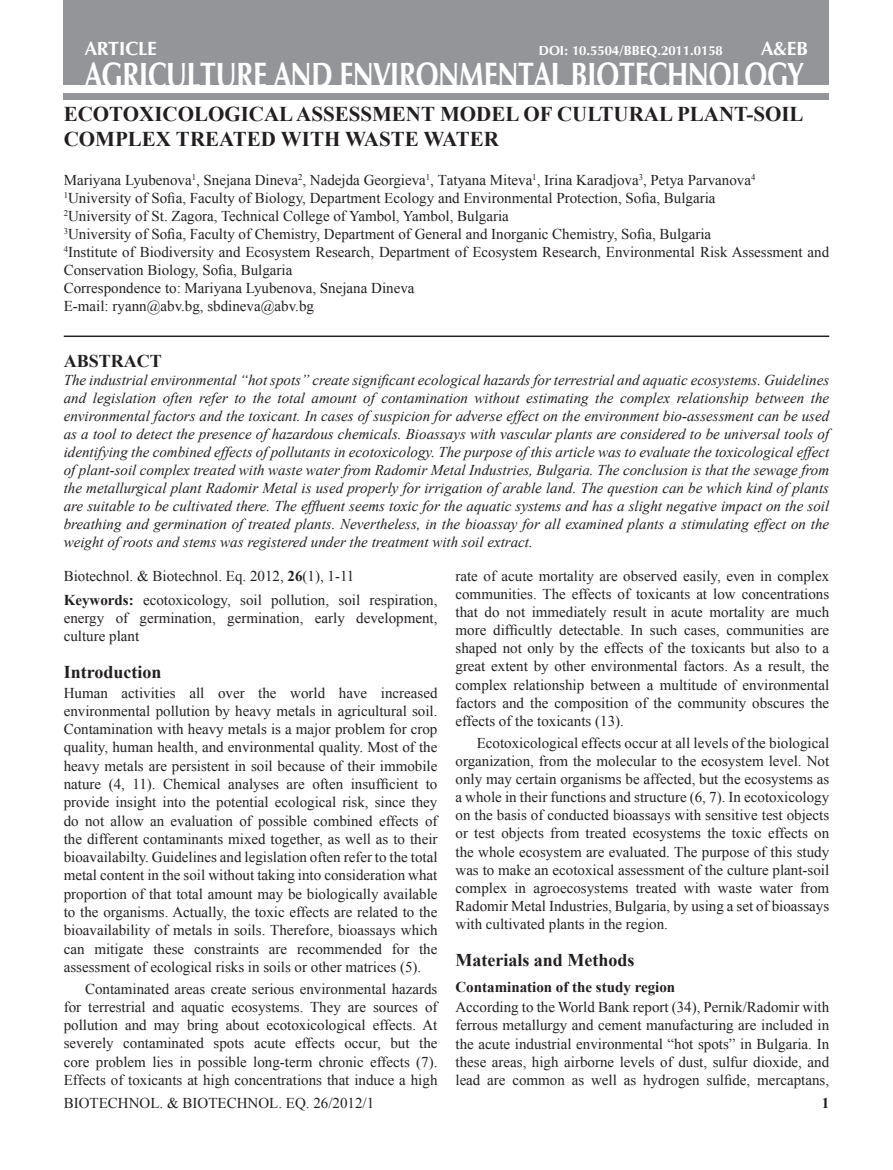
<style>
.page{position:relative;width:893px;height:1170px;background:#fff}
.page>*{position:absolute;margin:0;border:0;box-sizing:border-box;transform-origin:0 0}
.t1{font:700 36px "Opal";color:#fff;scale:.78 1}
.t2{font:700 21px/25.2px "Times New Roman";color:#231f20}
.t3{font:700 19.5px "Opal";color:#fff}
.t4{font:700 18px "Times New Roman";color:#231f20}
.t5{font:15px/18.1px "Times New Roman";color:#231f20;text-align:justify}
.t6{font:italic 15px/18px "Times New Roman";color:#231f20;text-align:justify}
.t7{font:700 15px "Times New Roman";color:#231f20}
.t8{font:700 13.5px "Opal";color:#fff}
.s1{font-weight:700}
</style>
<div class="page">
<div style="left:64px;top:94px;width:765px;height:6px;background:#939598"></div>
<div style="left:64px;top:0;width:765px;height:85px;background:#939598"></div>
<hr style="left:64px;top:335px;width:765px;height:2px;background:#231f20">
<h3 class="t3" style="left:85px;top:38px;width:73px">ARTICLE</h3>
<p class="t8" style="left:539px;top:44px;width:185px">DOI: 10.5504/BBEQ.2011.0158</p>
<h3 class="t3" style="left:761px;top:38px;width:36px">A&amp;EB</h3>
<h1 class="t1" style="left:85px;top:55px;width:922px">AGRICULTURE AND ENVIRONMENTAL BIOTECHNOLOGY</h1>
<h2 class="t2" style="left:64px;top:100px;width:741px">ECOTOXICOLOGICAL ASSESSMENT MODEL OF CULTURAL PLANT-SOIL<br>COMPLEX TREATED WITH WASTE WATER</h2>
<p class="t5" style="left:64px;top:171px;width:767px;text-align:left">Мariyana Lyubenova<sup>1</sup>, Snejana Dineva<sup>2</sup>, Nadejda Georgieva<sup>1</sup>, Тatyana Miteva<sup>1</sup>, Irina Karadjova<sup>3</sup>, Petya Parvanova<sup>4<br>1</sup>University of Sofia, Faculty of Biology, Department Ecology and Environmental Protection, Sofia, Bulgaria<br><sup>2</sup>University of St. Zagora, Technical College of Yambol, Yambol, Bulgaria<br><sup>3</sup>University of Sofia, Faculty of Chemistry, Department of General and Inorganic Chemistry, Sofia, Bulgaria<br><sup>4</sup>Institute of Biodiversity and Ecosystem Research, Department of Ecosystem Research, Environmental Risk Assessment and Conservation Biology, Sofia, Bulgaria<br>Correspondence to: Mariyana Lyubenova, Snejana Dineva<br>E-mail: ryann@abv.bg, sbdineva@abv.bg</p>
<p class="t4" style="left:64px;top:348px;width:100px">ABSTRACT</p>
<p class="t6" style="left:64px;top:370px;width:767px">The industrial environmental “hot spots” create significant ecological hazards for terrestrial and aquatic ecosystems. Guidelines and legislation often refer to the total amount of contamination without estimating the complex relationship between the environmental factors and the toxicant. In cases of suspicion for adverse effect on the environment bio-assessment can be used as a tool to detect the presence of hazardous chemicals. Bioassays with vascular plants are considered to be universal tools of identifying the combined effects of pollutants in ecotoxicology. The purpose of this article was to evaluate the toxicological effect of plant-soil complex treated with waste water from Radomir Metal Industries, Bulgaria. The conclusion is that the sewage from the metallurgical plant Radomir Metal is used properly for irrigation of arable land. The question can be which kind of plants are suitable to be cultivated there. The effluent seems toxic for the aquatic systems and has a slight negative impact on the soil breathing and germination of treated plants. Nevertheless, in the bioassay for all examined plants a stimulating effect on the weight of roots and stems was registered under the treatment with soil extract.</p>
<p class="t5" style="left:64px;top:563px;width:375px;line-height:24.2px">Biotechnol. &amp; Biotechnol. Eq. 2012, <span class="s1">26</span>(1), 1-11<br><span class="s1">Keywords:</span> ecotoxicology, soil pollution, soil respiration,</p>
<p class="t5" style="left:64px;top:608px;width:375px">energy of germination, germination, early development, culture plant</p>
<p class="t4" style="left:64px;top:659px;width:99px">Introduction</p>
<p class="t5" style="left:64px;top:683px;width:375px">Human activities all over the world have increased environmental pollution by heavy metals in agricultural soil.<br>Contamination with heavy metals is a major problem for crop quality, human health, and environmental quality. Most of the heavy metals are persistent in soil because of their immobile nature (4, 11). Chemical analyses are often insufficient to provide insight into the potential ecological risk, since they do not allow an evaluation of possible combined effects of the different contaminants mixed together, as well as to their bioavailabilty. Guidelines and legislation often refer to the total metal content in the soil without taking into consideration what proportion of that total amount may be biologically available to the organisms. Actually, the toxic effects are related to the bioavailability of metals in soils. Therefore, bioassays which can mitigate these constraints are recommended for the assessment of ecological risks in soils or other matrices (5).</p>
<p class="t5" style="left:64px;top:979px;width:375px;text-indent:21px">Contaminated areas create serious environmental hazards for terrestrial and aquatic ecosystems. They are sources of pollution and may bring about ecotoxicological effects. At severely contaminated spots acute effects occur, but the core problem lies in possible long-term chronic effects (7).<br>Effects of toxicants at high concentrations that induce a high</p>
<p class="t5" style="left:64px;top:1093px;width:312px">Biotechnol. &amp; Biotechnol. Eq. 26/2012/1</p>
<p class="t5" style="left:455px;top:566px;width:375px">rate of acute mortality are observed easily, even in complex communities. The effects of toxicants at low concentrations that do not immediately result in acute mortality are much more difficultly detectable. In such cases, communities are shaped not only by the effects of the toxicants but also to a great extent by other environmental factors. As a result, the complex relationship between a multitude of environmental factors and the composition of the community obscures the effects of the toxicants (13).</p>
<p class="t5" style="left:455px;top:733px;width:375px;text-indent:21px">Ecotoxicological effects occur at all levels of the biological organization, from the molecular to the ecosystem level. Not only may certain organisms be affected, but the ecosystems as a whole in their functions and structure (6, 7). In ecotoxicology on the basis of conducted bioassays with sensitive test objects or test objects from treated ecosystems the toxic effects on the whole ecosystem are evaluated. The purpose of this study was to make an ecotoxical assessment of the culture plant-soil complex in agroecosystems treated with waste water from Radomir Metal Industries, Bulgaria, by using a set of bioassays with cultivated plants in the region.</p>
<p class="t4" style="left:455px;top:947px;width:180px">Materials and Methods</p>
<p class="t7" style="left:455px;top:976px;width:221px">Contamination of the study region</p>
<p class="t5" style="left:455px;top:997px;width:375px">According to the World Bank report (34), Pernik/Radomir with ferrous metallurgy and cement manufacturing are included in the acute industrial environmental “hot spots” in Bulgaria. In these areas, high airborne levels of dust, sulfur dioxide, and lead are common as well as hydrogen sulfide, mercaptans,</p>
<p class="t7" style="left:822px;top:1092px;width:9px">1</p>
</div>
